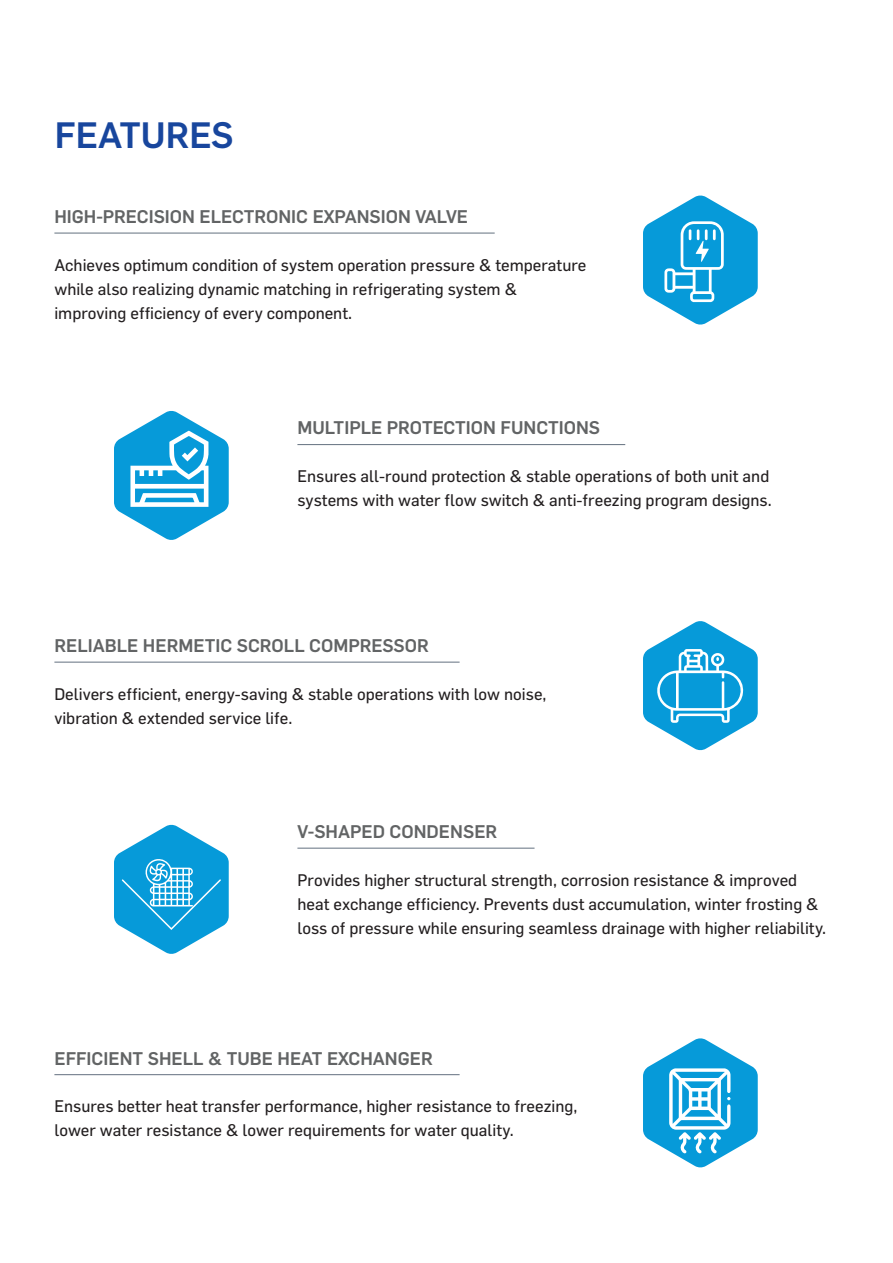
<style>
.page{position:relative;width:893px;height:1263px;background:#fff}
.page>*{position:absolute;margin:0;border:0;box-sizing:border-box;transform-origin:0 0}
.t1{font:500 36px "Flama";color:#18469d}
.t2{font:500 18px "Flama";color:#626465}
.t3{font:16.5px/24px "Flama";color:#231f20}
</style>
<div class="page">
<hr style="left:54px;top:233px;width:441px;height:1px;background:#63707f">
<hr style="left:54px;top:662px;width:406px;height:1px;background:#63707f">
<hr style="left:54px;top:1074px;width:406px;height:1px;background:#63707f">
<hr style="left:297px;top:444px;width:328px;height:1px;background:#63707f">
<hr style="left:297px;top:848px;width:237px;height:1px;background:#63707f">
<svg style="left:114px;top:411px;width:115px;height:129px"></svg>
<svg style="left:643px;top:1038px;width:115px;height:130px"></svg>
<svg style="left:643px;top:621px;width:115px;height:130px"></svg>
<svg style="left:643px;top:195px;width:115px;height:130px"></svg>
<svg style="left:114px;top:824px;width:115px;height:130px"></svg>
<p class="t1" style="left:55px;top:109px;width:180px">FEATURES</p>
<p class="t2" style="left:54px;top:204px;width:415px">HIGH-PRECISION ELECTRONIC EXPANSION VALVE</p>
<p class="t3" style="left:54px;top:252px;width:534px">Achieves optimum condition of system operation pressure &amp; temperature while also realizing dynamic matching in refrigerating system &amp; improving efficiency of every component.</p>
<p class="t2" style="left:297px;top:415px;width:304px">MULTIPLE PROTECTION FUNCTIONS</p>
<p class="t3" style="left:297px;top:464px;width:476px">Ensures all-round protection &amp; stable operations of both unit and systems with water flow switch &amp; anti-freezing program designs.</p>
<p class="t2" style="left:54px;top:633px;width:376px">RELIABLE HERMETIC SCROLL COMPRESSOR</p>
<p class="t3" style="left:54px;top:681px;width:494px">Delivers efficient, energy-saving &amp; stable operations with low noise, vibration &amp; extended service life.</p>
<p class="t2" style="left:297px;top:819px;width:201px">V-SHAPED CONDENSER</p>
<p class="t3" style="left:297px;top:867px;width:530px">Provides higher structural strength, corrosion resistance &amp; improved heat exchange efficiency. Prevents dust accumulation, winter frosting &amp; loss of pressure while ensuring seamless drainage with higher reliability.</p>
<p class="t2" style="left:54px;top:1045px;width:380px">EFFICIENT SHELL &amp; TUBE HEAT EXCHANGER</p>
<p class="t3" style="left:54px;top:1094px;width:525px">Ensures better heat transfer performance, higher resistance to freezing, lower water resistance &amp; lower requirements for water quality.</p>
</div>
